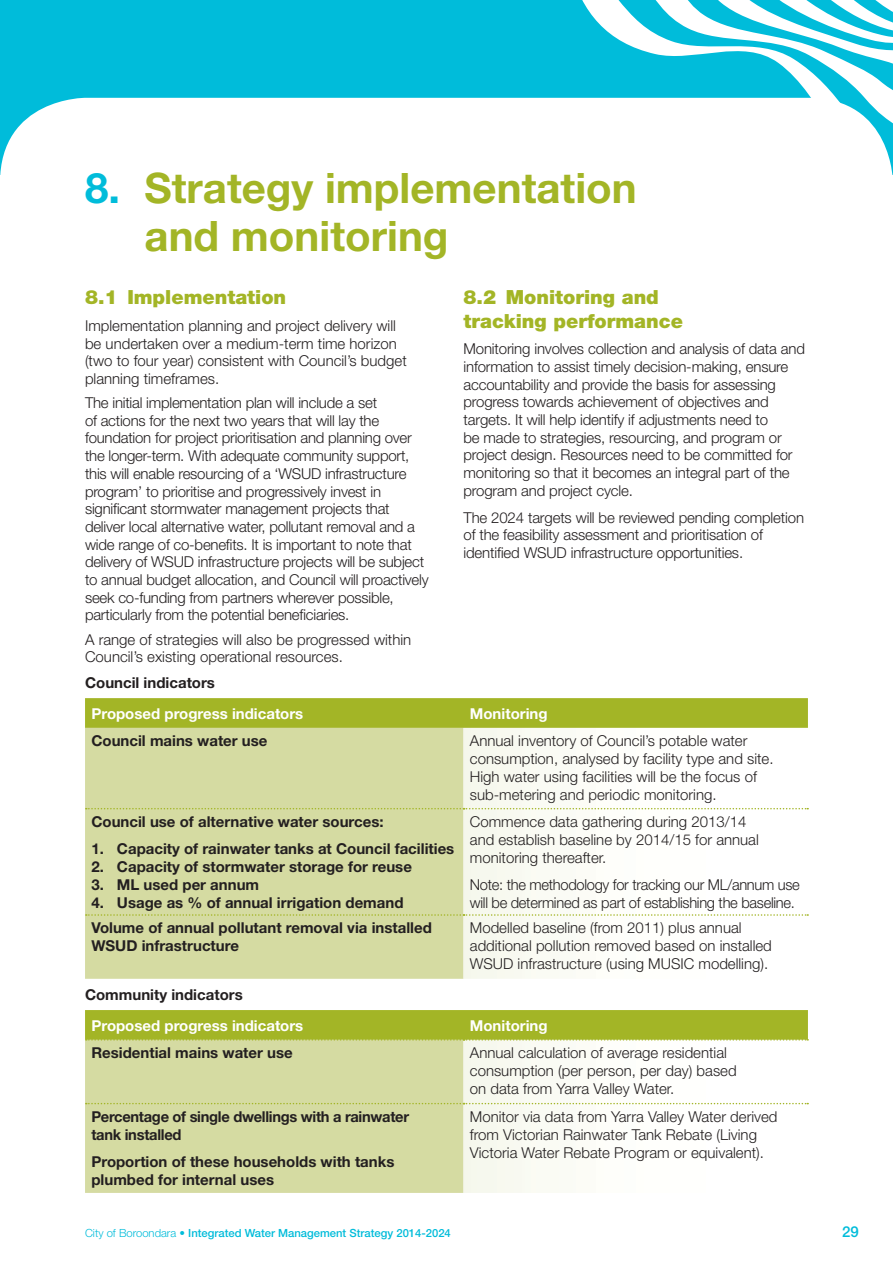
<style>
.page{position:relative;width:893px;height:1263px;background:#fff}
.page>*{position:absolute;margin:0;border:0;box-sizing:border-box;transform-origin:0 0}
.t1{font:700 42px/48px "Helvetica Neue";color:#a3b526}
.t2{font:900 19.5px/23.4px "Helvetica Neue";color:#a3b526}
.t3{font:300 15px/17.7px "Helvetica Neue";letter-spacing:-.01em;color:#231f20}
.t4{font:700 15px/18px "Helvetica Neue";color:#231f20}
.t5{font:700 15px "Helvetica Neue";color:#fff}
.t6{font:700 15px/18px "Helvetica Neue";letter-spacing:-.02em;color:#231f20}
.t7{font:500 15px "Helvetica Neue";color:#00bcda}
.t8{font:500 11.25px "Helvetica Neue";color:#00bcda}
.s1{color:#00bcda}
.s2{font-weight:300}
</style>
<div class="page">
<svg style="left:0;top:0;width:893px;height:98px;background:#20c4de"></svg>
<svg style="left:0;top:98px;width:893px;height:77px"></svg>
<div style="left:85px;top:698px;width:723px;height:30px;background:#a3b526"></div>
<div style="left:85px;top:728px;width:378px;height:251px;background:#d5dba2"></div>
<svg style="left:463px;top:728px;width:345px;height:251px"></svg>
<svg style="left:86px;top:808px;width:722px;height:1px"></svg>
<svg style="left:86px;top:914px;width:722px;height:2px"></svg>
<div style="left:85px;top:1040px;width:378px;height:153px;background:#d5dba2"></div>
<svg style="left:463px;top:1040px;width:345px;height:153px"></svg>
<div style="left:85px;top:1010px;width:723px;height:30px;background:#a3b526"></div>
<svg style="left:86px;top:1103px;width:722px;height:1px"></svg>
<h1 class="t1" style="left:145px;top:163px;width:494px;text-indent:-60px"><span class="s1">8.</span> Strategy implementation and monitoring</h1>
<h2 class="t2" style="left:85px;top:285px;width:203px">8.1 Implementation</h2>
<p class="t3" style="left:85px;top:316px;width:323px">Implementation planning and project delivery will be undertaken over a medium-term time horizon (two to four year) consistent with Council’s budget planning timeframes.</p>
<p class="t3" style="left:85px;top:393px;width:345px">The initial implementation plan will include a set<br>of actions for the next two years that will lay the foundation for project prioritisation and planning over the longer-term. With adequate community support, this will enable resourcing of a ‘WSUD infrastructure program’ to prioritise and progressively invest in significant stormwater management projects that deliver local alternative water, pollutant removal and a wide range of co-benefits. It is important to note that delivery of WSUD infrastructure projects will be subject to annual budget allocation, and Council will proactively seek co-funding from partners wherever possible, particularly from the potential beneficiaries.</p>
<p class="t3" style="left:85px;top:630px;width:328px">A range of strategies will also be progressed within<br>Council’s existing operational resources.</p>
<h2 class="t2" style="left:463px;top:285px;width:221px">8.2 Monitoring and tracking performance</h2>
<p class="t3" style="left:463px;top:340px;width:343px">Monitoring involves collection and analysis of data and information to assist timely decision-making, ensure accountability and provide the basis for assessing progress towards achievement of objectives and targets. It will help identify if adjustments need to<br>be made to strategies, resourcing, and program or project design. Resources need to be committed for monitoring so that it becomes an integral part of the program and project cycle.</p>
<p class="t3" style="left:463px;top:508px;width:342px">The 2024 targets will be reviewed pending completion of the feasibility assessment and prioritisation of identified WSUD infrastructure opportunities.</p>
<p class="t4" style="left:85px;top:673px;width:131px">Council indicators</p>
<p class="t5" style="left:91px;top:704px;width:213px">Proposed progress indicators</p>
<p class="t5" style="left:470px;top:704px;width:79px">Monitoring</p>
<p class="t4" style="left:91px;top:731px;width:178px">Council mains water use</p>
<p class="t3" style="left:470px;top:731px;width:305px">Annual inventory of Council’s potable water consumption, analysed by facility type and site.<br>High water using facilities will be the focus of sub-metering and periodic monitoring.</p>
<p class="t4" style="left:91px;top:812px;width:294px">Council use of alternative water sources:</p>
<p class="t4" style="left:91px;top:839px;width:364px">1. Capacity of rainwater tanks at Council facilities</p>
<p class="t4" style="left:91px;top:857px;width:322px">2. Capacity of stormwater storage for reuse</p>
<p class="t4" style="left:91px;top:875px;width:169px">3. ML used per annum</p>
<p class="t4" style="left:91px;top:893px;width:314px">4. Usage as % of annual irrigation demand</p>
<p class="t3" style="left:470px;top:812px;width:290px">Commence data gathering during 2013/14 and establish baseline by 2014/15 for annual monitoring thereafter.</p>
<p class="t3" style="left:470px;top:875px;width:332px">Note: the methodology for tracking our ML/annum use will be determined as part of establishing the baseline.</p>
<p class="t4" style="left:91px;top:918px;width:342px">Volume of annual pollutant removal via installed<br>WSUD infrastructure</p>
<p class="t3" style="left:470px;top:918px;width:303px">Modelled baseline (from 2011) plus annual additional pollution removed based on installed<br>WSUD infrastructure (using MUSIC modelling).</p>
<p class="t4" style="left:85px;top:985px;width:159px">Community indicators</p>
<p class="t5" style="left:91px;top:1016px;width:213px">Proposed progress indicators</p>
<p class="t5" style="left:470px;top:1016px;width:79px">Monitoring</p>
<p class="t4" style="left:91px;top:1043px;width:203px">Residential mains water use</p>
<p class="t3" style="left:470px;top:1043px;width:268px">Annual calculation of average residential consumption (per person, per day) based on data from Yarra Valley Water.</p>
<p class="t6" style="left:91px;top:1107px;width:319px">Percentage of single dwellings with a rainwater tank installed</p>
<p class="t4" style="left:91px;top:1152px;width:305px">Proportion of these households with tanks plumbed for internal uses</p>
<p class="t3" style="left:470px;top:1107px;width:309px">Monitor via data from Yarra Valley Water derived from Victorian Rainwater Tank Rebate (Living<br>Victoria Water Rebate Program or equivalent).</p>
<p class="t8" style="left:85px;top:1227px;width:367px"><span class="s2">City of Boroondara •</span> Integrated Water Management Strategy 2014-2024</p>
<p class="t7" style="left:842px;top:1223px;width:18px">29</p>
</div>
